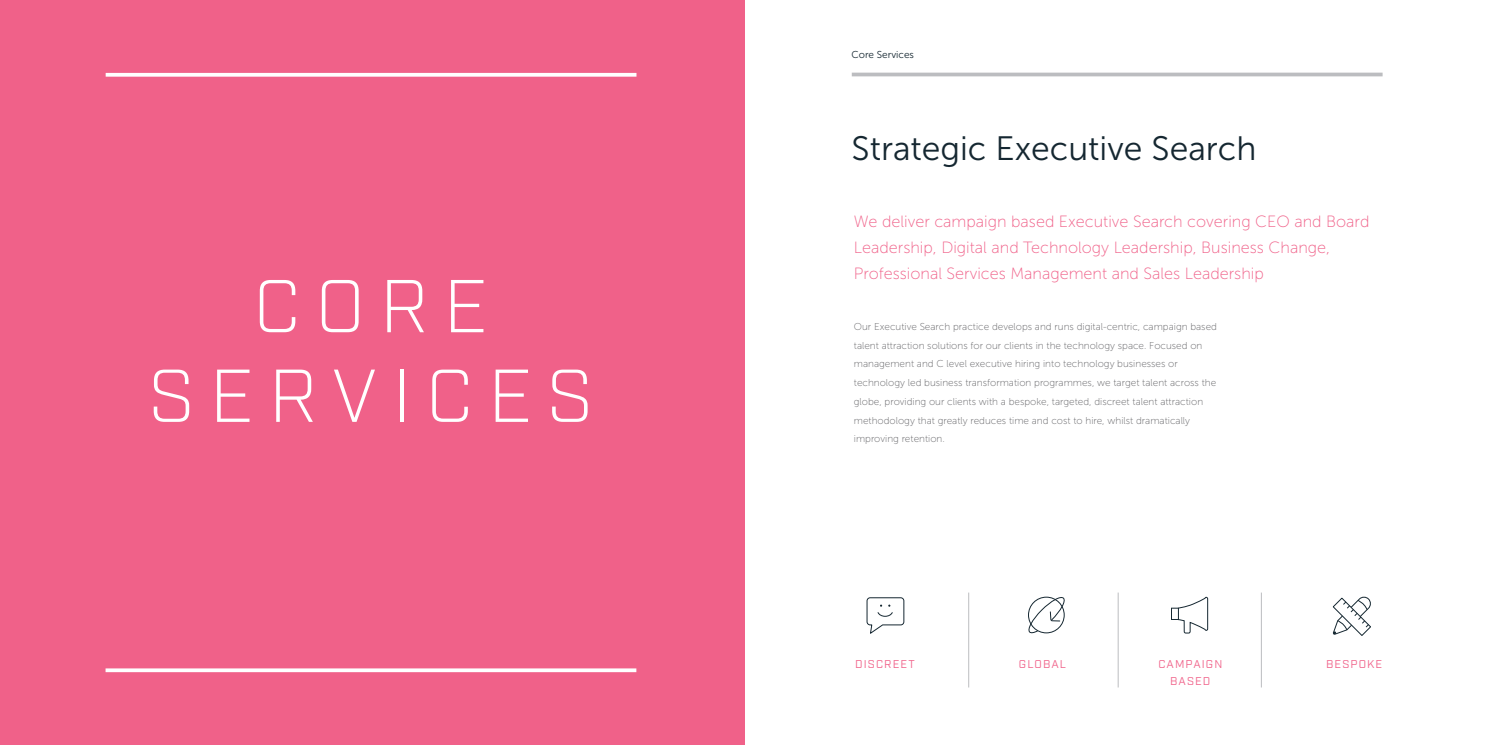
<style>
.page{position:relative;width:1489px;height:745px;background:#fff}
.page>*{position:absolute;margin:0;border:0;box-sizing:border-box;transform-origin:0 0}
.t1{font:300 74.62px/89.5px "Industry";letter-spacing:.2em;color:#fff;text-align:center}
.t2{font:33.75px "Museo Sans 300";color:#152731}
.t3{font:16.25px/26.2px "Museo Sans 100";color:#f06189}
.t4{font:11.25px "Industry";letter-spacing:.1em;color:#f06189}
.t5{font:10px/18.8px "Museo Sans 100";color:#636366}
.t6{font:10px "Museo Sans 300";color:#152731}
</style>
<div class="page">
<div style="left:0;top:0;width:744px;height:744px;background:#f06189"></div>
<svg style="left:106px;top:73px;width:530px;height:4px;background:#fdf1f5"></svg>
<hr style="left:106px;top:668px;width:530px;height:3px;background:#fff">
<hr style="left:851px;top:73px;width:531px;height:3px;background:#bcbdc0">
<hr style="left:968px;top:592px;width:1px;height:95px;background:#bcbdc0">
<hr style="left:1117px;top:592px;width:1px;height:95px;background:#bcbdc0">
<hr style="left:1260px;top:592px;width:1px;height:95px;background:#bcbdc0">
<svg style="left:866px;top:597px;width:38px;height:36px"></svg>
<svg style="left:1028px;top:596px;width:37px;height:37px"></svg>
<svg style="left:1177px;top:596px;width:31px;height:37px"></svg>
<div style="left:1171px;top:607px;width:7px;height:12px;border:1px solid #152731"></div>
<svg style="left:1332px;top:596px;width:39px;height:40px"></svg>
<h1 class="t1" style="left:148px;top:262px;width:446px">CORE<br>SERVICES</h1>
<p class="t6" style="left:851px;top:49px;width:64px">Core Services</p>
<h2 class="t2" style="left:851px;top:130px;width:406px">Strategic Executive Search</h2>
<h3 class="t3" style="left:853px;top:208px;width:517px">We deliver campaign based Executive Search covering CEO and Board<br>Leadership, Digital and Technology Leadership, Business Change,<br>Professional Services Management and Sales Leadership</h3>
<p class="t5" style="left:853px;top:317px;width:364px">Our Executive Search practice develops and runs digital-centric, campaign based talent attraction solutions for our clients in the technology space. Focused on management and C level executive hiring into technology businesses or technology led business transformation programmes, we target talent across the globe, providing our clients with a bespoke, targeted, discreet talent attraction methodology that greatly reduces time and cost to hire, whilst dramatically improving retention.</p>
<p class="t4" style="left:855px;top:657px;width:61px">DISCREET</p>
<p class="t4" style="left:1018px;top:657px;width:49px">GLOBAL</p>
<p class="t4" style="left:1158px;top:657px;width:65px">CAMPAIGN</p>
<p class="t4" style="left:1326px;top:657px;width:57px">BESPOKE</p>
<p class="t4" style="left:1170px;top:673px;width:42px">BASED</p>
</div>
